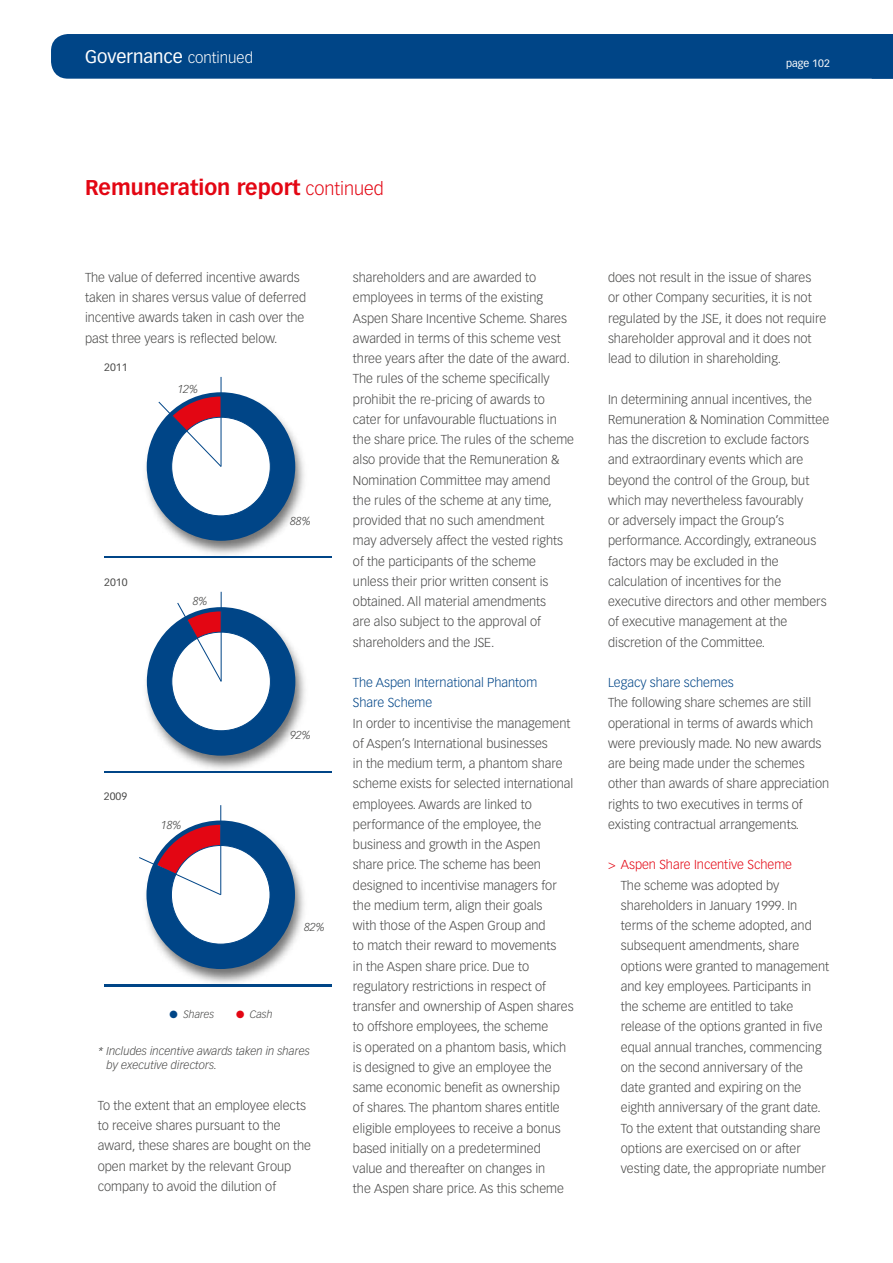
<style>
.page{position:relative;width:893px;height:1263px;background:#fff}
.page>*{position:absolute;margin:0;border:0;box-sizing:border-box;transform-origin:0 0}
.t1{font:700 21px "Vectora LT Std";color:#e30613}
.t2{font:18px "Vectora LT Std";color:#fff}
.t3{font:300 15px "Vectora LT Std";color:#fff}
.t4{font:300 12.75px/20.2px "Vectora LT Std";color:#4a4a49}
.t5{font:italic 300 11.25px/14.2px "Vectora LT Std";color:#4a4a49}
.t6{font:10.5px "Vectora LT Std";color:#4a4a49}
.t7{font:italic 300 10.5px "Vectora LT Std";color:#4a4a49}
.t8{font:10.5px "Vectora LT Std";color:#fff}
.s1{font-weight:300;font-size:18px}
.s2{color:#004587}
.s3{color:#e30613}
</style>
<div class="page">
<div style="left:51px;top:34px;width:842px;height:45px;background:#004587"></div>
<img style="left:146px;top:389px;width:158px;height:166px">
<hr style="left:104px;top:556px;width:228px;height:2px;background:#004587">
<hr style="left:221px;top:377px;width:1px;height:89px;background:#004587">
<svg style="left:148px;top:394px;width:146px;height:145px"></svg>
<img style="left:146px;top:651px;width:159px;height:119px">
<hr style="left:104px;top:771px;width:228px;height:1px;background:#004587">
<hr style="left:221px;top:592px;width:1px;height:89px;background:#004587">
<svg style="left:148px;top:602px;width:146px;height:152px"></svg>
<img style="left:179px;top:818px;width:125px;height:166px">
<hr style="left:104px;top:984px;width:228px;height:3px;background:#004587">
<hr style="left:220px;top:805px;width:1px;height:90px;background:#004587">
<svg style="left:139px;top:822px;width:155px;height:146px"></svg>
<p class="t2" style="left:85px;top:46px;width:99px">Governance</p>
<p class="t3" style="left:188px;top:49px;width:67px">continued</p>
<p class="t8" style="left:786px;top:57px;width:45px">page 102</p>
<p class="t1" style="left:85px;top:175px;width:300px">Remuneration report <span class="s1">continued</span></p>
<p class="t4" style="left:85px;top:267px;width:223px">The value of deferred incentive awards taken in shares versus value of deferred incentive awards taken in cash over the past three years is reflected below.</p>
<p class="t6" style="left:104px;top:361px;width:25px">2011</p>
<p class="t5" style="left:177px;top:382px;width:22px">12%</p>
<p class="t6" style="left:104px;top:576px;width:25px">2010</p>
<p class="t5" style="left:193px;top:594px;width:16px">8%</p>
<p class="t5" style="left:290px;top:513px;width:22px">88%</p>
<p class="t6" style="left:104px;top:790px;width:25px">2009</p>
<p class="t5" style="left:161px;top:817px;width:22px">18%</p>
<p class="t5" style="left:290px;top:728px;width:22px">92%</p>
<p class="t7" style="left:170px;top:1008px;width:46px"><span class="s2">●</span> Shares</p>
<p class="t7" style="left:236px;top:1008px;width:38px"><span class="s3">●</span> Cash</p>
<p class="t5" style="left:304px;top:920px;width:22px">82%</p>
<p class="t5" style="left:107px;top:1044px;width:205px;text-indent:-9px">* Includes incentive awards taken in shares by executive directors.</p>
<p class="t4" style="left:98px;top:1095px;width:215px">To the extent that an employee elects to receive shares pursuant to the award, these shares are bought on the open market by the relevant Group company to avoid the dilution of</p>
<p class="t4" style="left:353px;top:268px;width:223px">shareholders and are awarded to employees in terms of the existing Aspen Share Incentive Scheme. Shares awarded in terms of this scheme vest three years after the date of the award.<br>The rules of the scheme specifically prohibit the re-pricing of awards to cater for unfavourable fluctuations in the share price. The rules of the scheme also provide that the Remuneration &amp; Nomination Committee may amend<br>the rules of the scheme at any time, provided that no such amendment<br>may adversely affect the vested rights of the participants of the scheme unless their prior written consent is obtained. All material amendments<br>are also subject to the approval of shareholders and the JSE.</p>
<p class="t4" style="left:353px;top:672px;width:222px"><span class="s2">The Aspen International Phantom<br>Share Scheme<br></span>In order to incentivise the management of Aspen’s International businesses<br>in the medium term, a phantom share scheme exists for selected international employees. Awards are linked to performance of the employee, the business and growth in the Aspen share price. The scheme has been designed to incentivise managers for the medium term, align their goals<br>with those of the Aspen Group and<br>to match their reward to movements<br>in the Aspen share price. Due to regulatory restrictions in respect of transfer and ownership of Aspen shares to offshore employees, the scheme<br>is operated on a phantom basis, which is designed to give an employee the same economic benefit as ownership of shares. The phantom shares entitle eligible employees to receive a bonus based initially on a predetermined<br>value and thereafter on changes in<br>the Aspen share price. As this scheme</p>
<p class="t4" style="left:608px;top:268px;width:220px">does not result in the issue of shares<br>or other Company securities, it is not regulated by the JSE, it does not require shareholder approval and it does not lead to dilution in shareholding.</p>
<p class="t4" style="left:608px;top:389px;width:223px">In determining annual incentives, the Remuneration &amp; Nomination Committee has the discretion to exclude factors and extraordinary events which are beyond the control of the Group, but which may nevertheless favourably<br>or adversely impact the Group’s performance. Accordingly, extraneous factors may be excluded in the calculation of incentives for the executive directors and other members of executive management at the discretion of the Committee.</p>
<p class="t4" style="left:608px;top:672px;width:223px"><span class="s2">Legacy share schemes<br></span>The following share schemes are still operational in terms of awards which were previously made. No new awards are being made under the schemes other than awards of share appreciation rights to two executives in terms of existing contractual arrangements.</p>
<p class="t4" style="left:621px;top:855px;width:210px;text-indent:-13px"><span class="s3">&gt; Aspen Share Incentive Scheme<br></span>The scheme was adopted by shareholders in January 1999. In terms of the scheme adopted, and subsequent amendments, share options were granted to management and key employees. Participants in the scheme are entitled to take release of the options granted in five equal annual tranches, commencing on the second anniversary of the date granted and expiring on the eighth anniversary of the grant date.<br>To the extent that outstanding share options are exercised on or after vesting date, the appropriate number</p>
</div>
